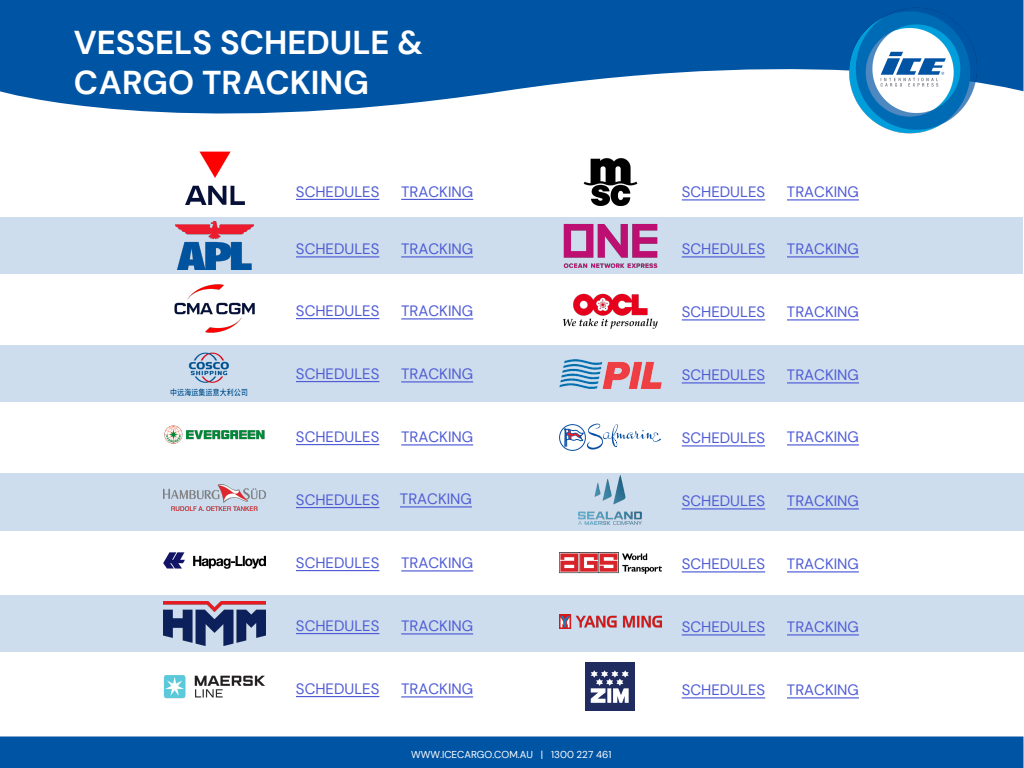
<style>
.page{position:relative;width:1024px;height:768px;background:#fff}
.page>*{position:absolute;margin:0;border:0;box-sizing:border-box;transform-origin:0 0}
.t1{font:700 33px/39.6px "DM Sans";color:#fff}
.t2{font:15px "DM Sans";color:#4f5cd6}
.t3{font:10px "DM Sans";color:#fff}
</style>
<div class="page">
<div style="left:0;top:595px;width:1024px;height:57px;background:#cddded"></div>
<div style="left:0;top:473px;width:1024px;height:57px;background:#cddded"></div>
<div style="left:0;top:345px;width:1024px;height:57px;background:#cddded"></div>
<div style="left:0;top:217px;width:1023px;height:57px;background:#cddded"></div>
<img style="left:185px;top:151px;width:60px;height:54px">
<img style="left:175px;top:221px;width:78px;height:49px">
<img style="left:174px;top:284px;width:80px;height:49px">
<img style="left:170px;top:352px;width:78px;height:44px">
<img style="left:164px;top:425px;width:101px;height:19px">
<img style="left:163px;top:485px;width:102px;height:25px">
<img style="left:163px;top:552px;width:102px;height:17px">
<img style="left:163px;top:602px;width:102px;height:43px">
<img style="left:163px;top:675px;width:102px;height:24px">
<img style="left:583px;top:158px;width:55px;height:49px">
<img style="left:563px;top:224px;width:95px;height:44px">
<img style="left:562px;top:293px;width:96px;height:36px">
<img style="left:559px;top:359px;width:102px;height:30px">
<svg style="left:564px;top:423px;width:97px;height:27px"></svg>
<div style="left:559px;top:424px;width:27px;height:27px;border:1px solid #074ea2;border-radius:50%"></div>
<img style="left:579px;top:476px;width:63px;height:49px">
<img style="left:559px;top:553px;width:102px;height:21px">
<img style="left:559px;top:615px;width:102px;height:14px">
<img style="left:586px;top:662px;width:49px;height:49px">
<svg style="left:0;top:0;width:1024px;height:114px;fill:#0054a4"></svg>
<div style="left:0;top:736px;width:1024px;height:32px;background:#0054a4"></div>
<img style="left:848px;top:5px;width:130px;height:129px">
<hr style="left:401px;top:199px;width:72px;height:1px;background:#4f5cd6">
<hr style="left:682px;top:199px;width:83px;height:2px;background:#4f5cd6">
<hr style="left:787px;top:199px;width:72px;height:2px;background:#4f5cd6">
<hr style="left:401px;top:256px;width:72px;height:2px;background:#4f5cd6">
<hr style="left:682px;top:256px;width:83px;height:2px;background:#4f5cd6">
<hr style="left:787px;top:256px;width:72px;height:2px;background:#4f5cd6">
<hr style="left:401px;top:318px;width:72px;height:2px;background:#4f5cd6">
<hr style="left:682px;top:319px;width:83px;height:2px;background:#4f5cd6">
<hr style="left:787px;top:319px;width:72px;height:2px;background:#4f5cd6">
<hr style="left:401px;top:381px;width:72px;height:2px;background:#4f5cd6">
<hr style="left:682px;top:382px;width:83px;height:2px;background:#4f5cd6">
<hr style="left:787px;top:382px;width:72px;height:2px;background:#4f5cd6">
<hr style="left:401px;top:444px;width:72px;height:2px;background:#4f5cd6">
<hr style="left:682px;top:445px;width:83px;height:2px;background:#4f5cd6">
<hr style="left:787px;top:444px;width:72px;height:2px;background:#4f5cd6">
<hr style="left:400px;top:506px;width:72px;height:2px;background:#4f5cd6">
<hr style="left:682px;top:508px;width:83px;height:2px;background:#4f5cd6">
<hr style="left:787px;top:508px;width:72px;height:2px;background:#4f5cd6">
<hr style="left:401px;top:570px;width:72px;height:2px;background:#4f5cd6">
<hr style="left:682px;top:571px;width:83px;height:2px;background:#4f5cd6">
<hr style="left:787px;top:571px;width:72px;height:2px;background:#4f5cd6">
<hr style="left:401px;top:633px;width:72px;height:2px;background:#4f5cd6">
<hr style="left:682px;top:634px;width:83px;height:2px;background:#4f5cd6">
<hr style="left:787px;top:634px;width:72px;height:2px;background:#4f5cd6">
<hr style="left:401px;top:696px;width:72px;height:2px;background:#4f5cd6">
<hr style="left:682px;top:697px;width:83px;height:2px;background:#4f5cd6">
<hr style="left:787px;top:697px;width:72px;height:2px;background:#4f5cd6">
<hr style="left:296px;top:199px;width:83px;height:1px;background:#4f5cd6">
<hr style="left:296px;top:256px;width:83px;height:2px;background:#4f5cd6">
<hr style="left:296px;top:318px;width:83px;height:1px;background:#4f5cd6">
<hr style="left:296px;top:381px;width:83px;height:1px;background:#4f5cd6">
<hr style="left:296px;top:444px;width:83px;height:1px;background:#4f5cd6">
<hr style="left:296px;top:507px;width:83px;height:1px;background:#4f5cd6">
<hr style="left:296px;top:570px;width:83px;height:1px;background:#4f5cd6">
<hr style="left:296px;top:633px;width:83px;height:1px;background:#4f5cd6">
<hr style="left:296px;top:696px;width:83px;height:1px;background:#4f5cd6">
<p class="t1" style="left:74px;top:23px;width:351px">VESSELS SCHEDULE &amp;<br>CARGO TRACKING</p>
<p class="t2" style="left:296px;top:182px;width:85px">SCHEDULES</p>
<p class="t2" style="left:401px;top:182px;width:73px">TRACKING</p>
<p class="t2" style="left:682px;top:183px;width:85px">SCHEDULES</p>
<p class="t2" style="left:787px;top:183px;width:73px">TRACKING</p>
<p class="t2" style="left:296px;top:240px;width:85px">SCHEDULES</p>
<p class="t2" style="left:401px;top:240px;width:73px">TRACKING</p>
<p class="t2" style="left:682px;top:240px;width:85px">SCHEDULES</p>
<p class="t2" style="left:787px;top:240px;width:73px">TRACKING</p>
<p class="t2" style="left:296px;top:301px;width:85px">SCHEDULES</p>
<p class="t2" style="left:401px;top:302px;width:73px">TRACKING</p>
<p class="t2" style="left:682px;top:303px;width:85px">SCHEDULES</p>
<p class="t2" style="left:787px;top:303px;width:73px">TRACKING</p>
<p class="t2" style="left:296px;top:364px;width:85px">SCHEDULES</p>
<p class="t2" style="left:401px;top:365px;width:73px">TRACKING</p>
<p class="t2" style="left:682px;top:366px;width:85px">SCHEDULES</p>
<p class="t2" style="left:787px;top:366px;width:73px">TRACKING</p>
<p class="t2" style="left:296px;top:427px;width:85px">SCHEDULES</p>
<p class="t2" style="left:401px;top:428px;width:73px">TRACKING</p>
<p class="t2" style="left:682px;top:429px;width:85px">SCHEDULES</p>
<p class="t2" style="left:787px;top:428px;width:73px">TRACKING</p>
<p class="t2" style="left:296px;top:490px;width:85px">SCHEDULES</p>
<p class="t2" style="left:400px;top:490px;width:73px">TRACKING</p>
<p class="t2" style="left:682px;top:492px;width:85px">SCHEDULES</p>
<p class="t2" style="left:787px;top:492px;width:73px">TRACKING</p>
<p class="t2" style="left:296px;top:553px;width:85px">SCHEDULES</p>
<p class="t2" style="left:401px;top:554px;width:73px">TRACKING</p>
<p class="t2" style="left:682px;top:555px;width:85px">SCHEDULES</p>
<p class="t2" style="left:787px;top:555px;width:73px">TRACKING</p>
<p class="t2" style="left:296px;top:616px;width:85px">SCHEDULES</p>
<p class="t2" style="left:401px;top:617px;width:73px">TRACKING</p>
<p class="t2" style="left:682px;top:618px;width:85px">SCHEDULES</p>
<p class="t2" style="left:787px;top:618px;width:73px">TRACKING</p>
<p class="t2" style="left:296px;top:679px;width:85px">SCHEDULES</p>
<p class="t2" style="left:401px;top:680px;width:73px">TRACKING</p>
<p class="t2" style="left:682px;top:681px;width:85px">SCHEDULES</p>
<p class="t2" style="left:787px;top:681px;width:73px">TRACKING</p>
<p class="t3" style="left:411px;top:748px;width:202px">WWW.ICECARGO.COM.AU | 1300 227 461</p>
</div>
